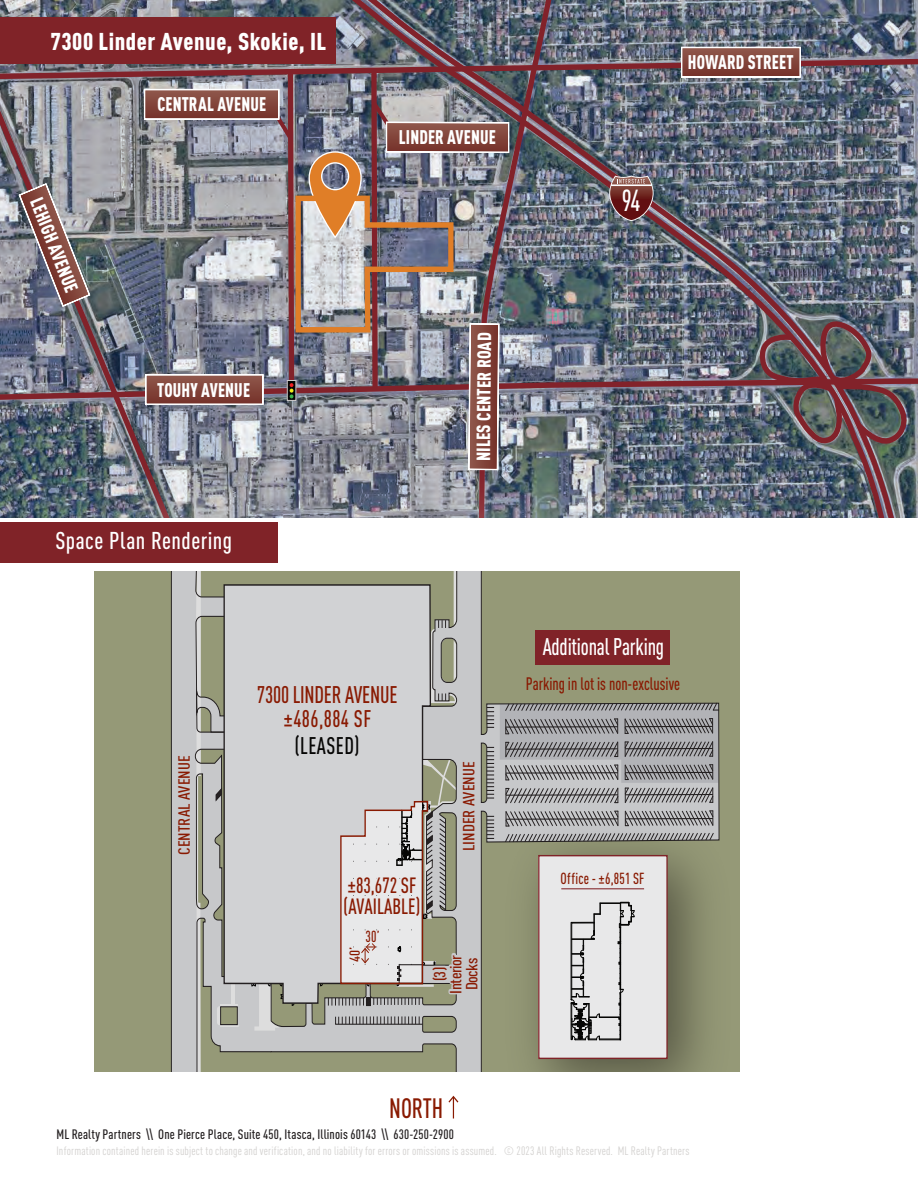
<style>
.page{position:relative;width:918px;height:1188px;background:#fff}
.page>*{position:absolute;margin:0;border:0;box-sizing:border-box;transform-origin:0 0}
.t1{font:500 30px "DIN Cond";color:#fff;scale:.87 1}
.t2{font:500 27.6px "DIN Cond";color:#891a02;scale:.9 1}
.t3{font:900 24px "DIN Cond";letter-spacing:.02em;color:#fff}
.t4{font:500 24px "DIN Cond";letter-spacing:.02em;color:#fff}
.t5{font:500 23.7px/23.7px "DIN Cond";letter-spacing:-.01em;color:#891a02;text-align:center;scale:.9 1}
.t6{font:500 23.7px "DIN Cond";letter-spacing:-.01em;color:#fff;scale:.9 1}
.t7{font:500 23.7px "DIN Cond";letter-spacing:.02em;color:#050504;scale:.9 1}
.t8{font:500 21.75px/21.8px "DIN Cond";color:#891a02;scale:.9 1}
.t9{font:900 19.5px "DIN Cond";letter-spacing:.01em;color:#fff;scale:.87 1}
.t10{font:900 18.9px "DIN Cond";color:#fff;scale:.93 1}
.t11{font:900 18.9px "DIN Cond";color:#fff;scale:.92 1}
.t12{font:500 17.85px "DIN Cond";color:#891a02;scale:.9 1}
.t13{font:500 16.05px "DIN Cond";color:#891a02;scale:1.11 1}
.t14{font:500 16.05px/16px "DIN Cond";letter-spacing:-.025em;color:#891a02;text-align:center;scale:1.11 1}
.t15{font:500 15.9px "DIN Cond";letter-spacing:.02em;color:#891a02;scale:.9 1}
.t16{font:500 14.25px "DIN Cond";color:#891a02;scale:1.11 1}
.t17{font:500 13.5px "DIN Cond";letter-spacing:.015em;color:#231f20}
.t18{font:12px "DIN Cond";letter-spacing:.015em;color:#d1cfcd}
</style>
<div class="page">
<img style="left:0;top:0;width:918px;height:517px">
<img style="left:0;top:464px;width:860px;height:99px">
<div style="left:94px;top:571px;width:646px;height:550px;background:#959977"></div>
<svg style="left:170px;top:571px;width:550px;height:501px"></svg>
<svg style="left:251px;top:1005px;width:32px;height:26px"></svg>
<img style="left:490px;top:801px;width:230px;height:271px">
<div style="left:539px;top:856px;width:128px;height:202px;background:#e8e8e9"></div>
<div style="left:538px;top:855px;width:130px;height:204px;border:1px solid #802328"></div>
<svg style="left:571px;top:902px;width:64px;height:139px"></svg>
<div style="left:223px;top:583px;width:209px;height:422px;background:#d1d2d4"></div>
<hr style="left:561px;top:888px;width:83px;height:1px;background:#802328">
<div style="left:536px;top:631px;width:134px;height:34px;background:#802328"></div>
<svg style="left:320px;top:747px;width:174px;height:259px"></svg>
<div style="left:94px;top:1072px;width:646px;height:48px;background:#fff"></div>
<svg style="left:448px;top:1096px;width:10px;height:22px"></svg>
<div style="left:0;top:523px;width:277px;height:40px;background:#802328"></div>
<div style="left:0;top:18px;width:336px;height:46px;background:#802328"></div>
<h3 class="t3" style="left:51px;top:26px;width:277px">7300 Linder Avenue, Skokie, IL</h3>
<h3 class="t9" style="left:157px;top:92px;width:127px">CENTRAL AVENUE</h3>
<h3 class="t9" style="left:399px;top:125px;width:113px">LINDER AVENUE</h3>
<h3 class="t11" style="left:48px;top:195px;width:110px;rotate:69deg">LEHIGH AVENUE</h3>
<h1 class="t1" style="left:622px;top:183px;width:23px">94</h1>
<h3 class="t9" style="left:157px;top:377px;width:108px">TOUHY AVENUE</h3>
<h3 class="t4" style="left:55px;top:526px;width:178px">Space Plan Rendering</h3>
<h3 class="t10" style="left:471px;top:461px;width:140px;rotate:-89deg">NILES CENTER ROAD</h3>
<h3 class="t9" style="left:688px;top:50px;width:123px">HOWARD STREET</h3>
<h3 class="t13" style="left:175px;top:855px;width:91px;rotate:-90deg">CENTRAL AVENUE</h3>
<h3 class="t5" style="left:257px;top:683px;width:157px">7300 LINDER AVENUE ±486,884 SF</h3>
<h3 class="t7" style="left:295px;top:731px;width:74px">(LEASED)</h3>
<h3 class="t8" style="left:344px;top:874px;width:87px">±83,672 SF (AVAILABLE)</h3>
<h3 class="t15" style="left:365px;top:927px;width:17px">30’</h3>
<p class="t16" style="left:346px;top:962px;width:16px;rotate:-90deg">40’</p>
<h3 class="t13" style="left:459px;top:851px;width:82px;rotate:-90deg">LINDER AVENUE</h3>
<h3 class="t14" style="left:432px;top:994px;width:37px;rotate:-90deg">(3)<br>Interior<br>Docks</h3>
<h3 class="t6" style="left:543px;top:633px;width:136px">Additional Parking</h3>
<h3 class="t12" style="left:526px;top:673px;width:173px">Parking in lot is non-exclusive</h3>
<h3 class="t15" style="left:561px;top:869px;width:95px">Office - ±6,851 SF</h3>
<h2 class="t2" style="left:389px;top:1092px;width:62px">NORTH</h2>
<p class="t17" style="left:56px;top:1126px;width:399px">ML Realty Partners \\ One Pierce Place, Suite 450, Itasca, Illinois 60143 \\ 630-250-2900</p>
<p class="t18" style="left:56px;top:1144px;width:635px">Information contained herein is subject to change and verification, and no liability for errors or omissions is assumed. © 2023 All Rights Reserved. ML Realty Partners</p>
</div>
